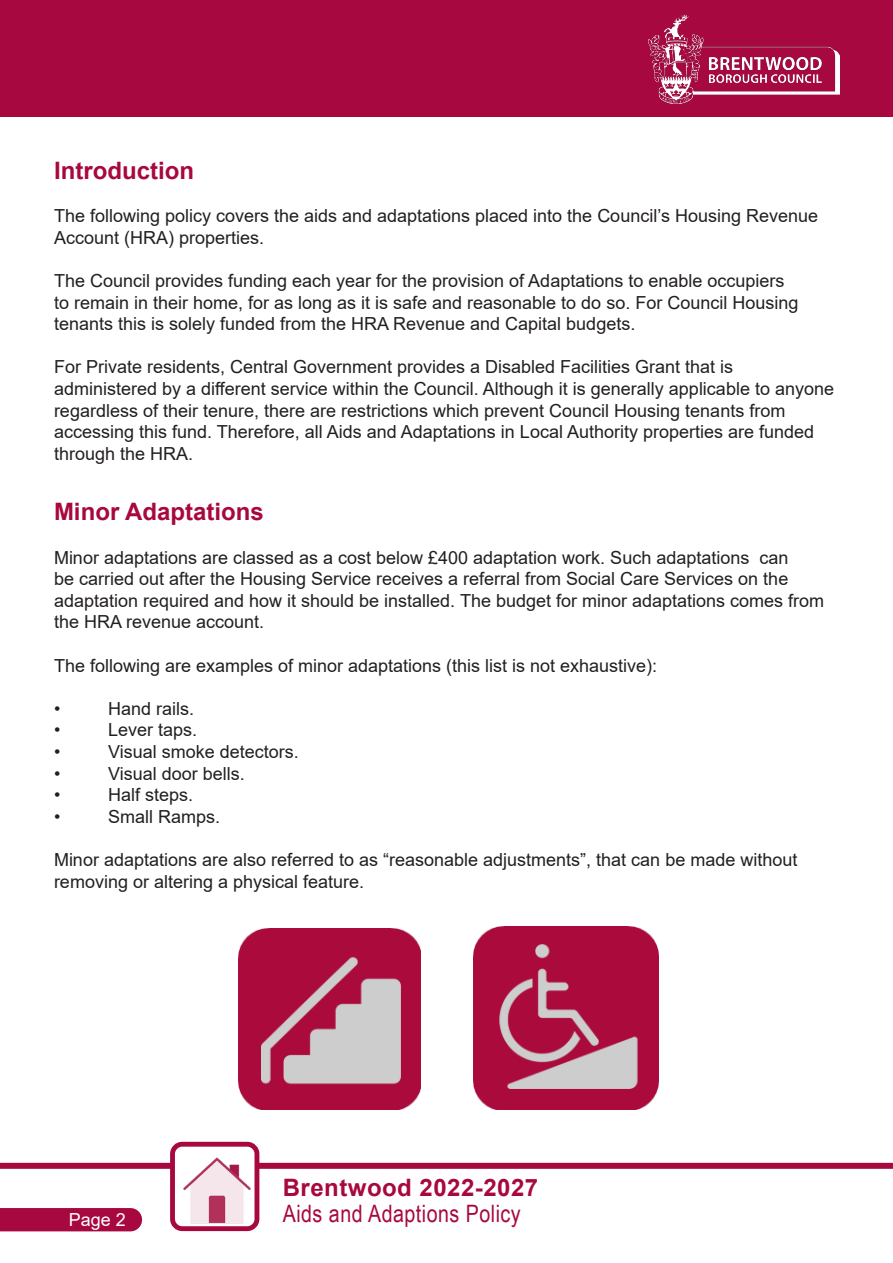
<style>
.page{position:relative;width:893px;height:1263px;background:#fff}
.page>*{position:absolute;margin:0;border:0;box-sizing:border-box;transform-origin:0 0}
.t1{font:700 24px "Arial";color:#a80840}
.t2{font:24px "Arial Narrow";letter-spacing:.02em;color:#a80840}
.t3{font:700 24px "Arial";letter-spacing:.02em;color:#a80840}
.t4{font:18px/21.6px "Arial";color:#231f20}
.t5{font:18px "Arial";color:#fff}
</style>
<div class="page">
<div style="left:0;top:0;width:893px;height:116px;background:#a80840"></div>
<img style="left:649px;top:15px;width:190px;height:88px">
<div style="left:0;top:1208px;width:142px;height:23px;background:#a80840"></div>
<div style="left:0;top:1163px;width:893px;height:6px;background:#a80840"></div>
<div style="left:173px;top:1144px;width:84px;height:85px;background:#fff;border-radius:10px"></div>
<img style="left:183px;top:1157px;width:70px;height:68px">
<div style="left:170px;top:1142px;width:89px;height:89px;border:5px solid #a80840;border-radius:10px"></div>
<img style="left:239px;top:929px;width:182px;height:181px">
<img style="left:474px;top:927px;width:184px;height:183px">
<p class="t1" style="left:54px;top:154px;width:141px">Introduction</p>
<p class="t4" style="left:54px;top:205px;width:766px">The following policy covers the aids and adaptations placed into the Council’s Housing Revenue<br>Account (HRA) properties.</p>
<p class="t4" style="left:54px;top:270px;width:746px">The Council provides funding each year for the provision of Adaptations to enable occupiers to remain in their home, for as long as it is safe and reasonable to do so. For Council Housing tenants this is solely funded from the HRA Revenue and Capital budgets.</p>
<p class="t4" style="left:54px;top:356px;width:782px">For Private residents, Central Government provides a Disabled Facilities Grant that is administered by a different service within the Council. Although it is generally applicable to anyone regardless of their tenure, there are restrictions which prevent Council Housing tenants from accessing this fund. Therefore, all Aids and Adaptations in Local Authority properties are funded through the HRA.</p>
<p class="t1" style="left:54px;top:495px;width:211px">Minor Adaptations</p>
<p class="t4" style="left:54px;top:546px;width:772px">Minor adaptations are classed as a cost below £400 adaptation work. Such adaptations can<br>be carried out after the Housing Service receives a referral from Social Care Services on the adaptation required and how it should be installed. The budget for minor adaptations comes from the HRA revenue account.</p>
<p class="t4" style="left:54px;top:654px;width:605px">The following are examples of minor adaptations (this list is not exhaustive):</p>
<p class="t4" style="left:54px;top:697px;width:8px">•</p>
<p class="t4" style="left:108px;top:697px;width:88px">Hand rails.</p>
<p class="t4" style="left:54px;top:719px;width:8px">•</p>
<p class="t4" style="left:108px;top:719px;width:91px">Lever taps.</p>
<p class="t4" style="left:54px;top:741px;width:8px">•</p>
<p class="t4" style="left:108px;top:741px;width:192px">Visual smoke detectors.</p>
<p class="t4" style="left:54px;top:762px;width:8px">•</p>
<p class="t4" style="left:108px;top:762px;width:138px">Visual door bells.</p>
<p class="t4" style="left:54px;top:784px;width:8px">•</p>
<p class="t4" style="left:108px;top:784px;width:87px">Half steps.</p>
<p class="t4" style="left:54px;top:805px;width:8px">•</p>
<p class="t4" style="left:108px;top:805px;width:114px">Small Ramps.</p>
<p class="t4" style="left:54px;top:849px;width:745px">Minor adaptations are also referred to as “reasonable adjustments”, that can be made without removing or altering a physical feature.</p>
<p class="t5" style="left:69px;top:1207px;width:59px">Page 2</p>
<p class="t3" style="left:283px;top:1171px;width:257px">Brentwood 2022-2027</p>
<p class="t2" style="left:283px;top:1196px;width:239px">Aids and Adaptions Policy</p>
</div>
